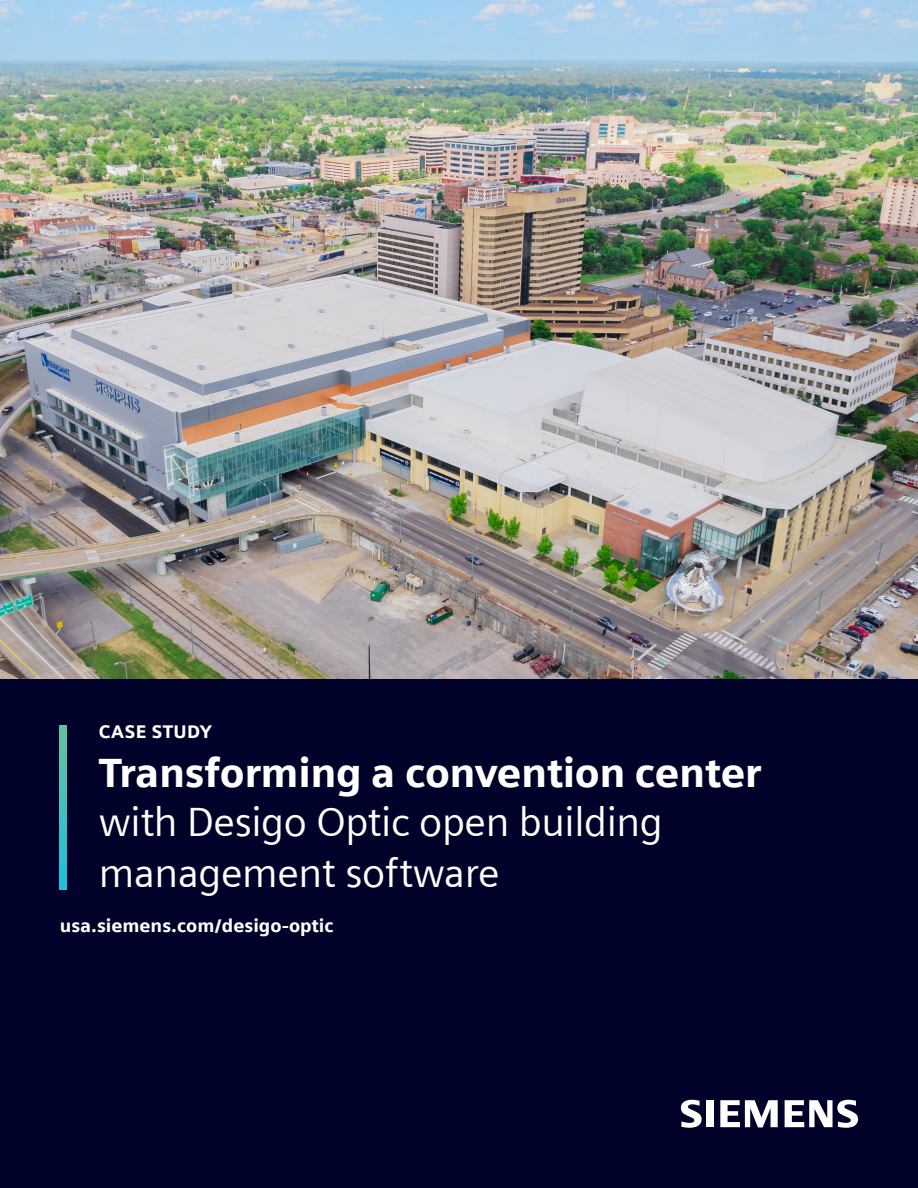
<style>
.page{position:relative;width:918px;height:1188px;background:#fff}
.page>*{position:absolute;margin:0;border:0;box-sizing:border-box;transform-origin:0 0}
._02__Headline_30pt_1{font:40.95px/49.9px "Siemens Sans";letter-spacing:-.01em;color:#fff}
._03__Copy_13pt_120{font:900 18.3px "Siemens Sans";color:#fff}
._01__Topline_13pt_12{font:900 18.3px "Siemens Sans";letter-spacing:.02em;color:#fff}
.s1{font-weight:900}
</style>
<div class="page">
<img style="left:0;top:0;width:918px;height:679px">
<div style="left:0;top:679px;width:918px;height:509px;background:#00022a"></div>
<svg style="left:60px;top:725px;width:6px;height:165px"></svg>
<svg style="left:681px;top:1100px;width:32px;height:28px"></svg>
<svg style="left:720px;top:1100px;width:58px;height:27px"></svg>
<svg style="left:785px;top:1100px;width:73px;height:28px"></svg>
<p class="_01__Topline_13pt_12" style="left:99px;top:721px;width:115px">CASE STUDY</p>
<p class="_02__Headline_30pt_1" style="left:99px;top:748px;width:664px"><span class="s1">Transforming a convention center </span>with Desigo Optic open building management software</p>
<p class="_03__Copy_13pt_120" style="left:60px;top:915px;width:275px">usa.siemens.com/desigo-optic</p>
</div>
